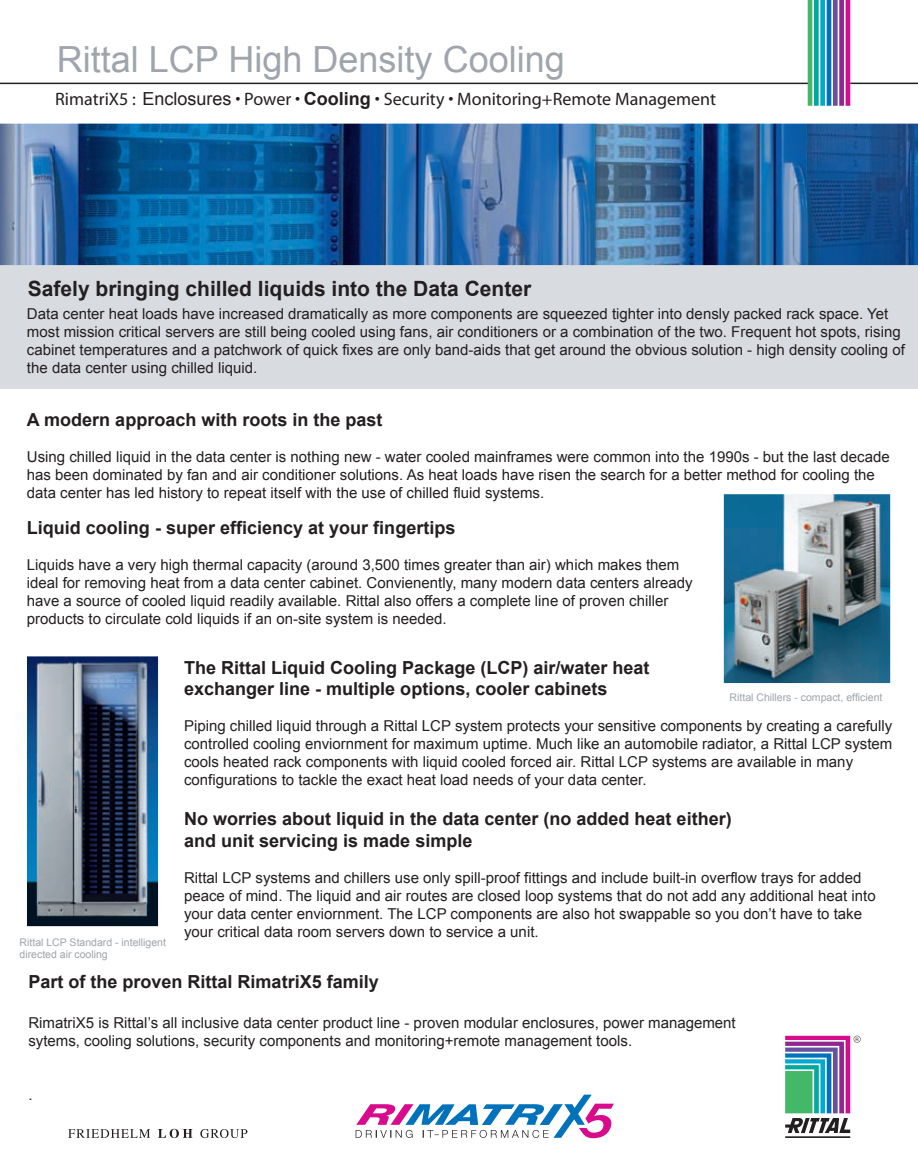
<style>
.page{position:relative;width:918px;height:1176px;background:#fff}
.page>*{position:absolute;margin:0;border:0;box-sizing:border-box;transform-origin:0 0}
.t1{font:36px "Arial";color:#9ea5ac}
.t2{font:700 21px "Arial";color:#231f20}
.t3{font:700 18px/21.6px "Arial";color:#231f20}
.t4{font:18px "Myriad";color:#231f20}
.t5{font:15px/18px "Arial";color:#231f20}
.t6{font:10.5px/12.6px "Arial";color:#9da4aa}
.t7{font:4.65px "Arial";color:#231f20}
.s1{font-family:"Arial"}
.s2{font-family:"Arial";font-weight:700}
</style>
<div class="page">
<svg style="left:0;top:82px;width:807px;height:3px;background:#908e8f"></svg>
<svg style="left:845px;top:0;width:4px;height:106px"></svg>
<svg style="left:839px;top:0;width:4px;height:106px"></svg>
<div style="left:832px;top:0;width:5px;height:106px;background:#6850a1"></div>
<svg style="left:826px;top:0;width:4px;height:106px"></svg>
<svg style="left:820px;top:0;width:4px;height:106px"></svg>
<div style="left:813px;top:0;width:5px;height:106px;background:#00a99d"></div>
<svg style="left:807px;top:0;width:4px;height:106px"></svg>
<svg style="left:848px;top:82px;width:69px;height:3px"></svg>
<div style="left:0;top:264px;width:917px;height:125px;background:#d8dbe0"></div>
<svg style="left:68px;top:1129px;width:82px;height:8px"></svg>
<svg style="left:158px;top:1128px;width:34px;height:9px"></svg>
<svg style="left:200px;top:1129px;width:47px;height:8px"></svg>
<svg style="left:785px;top:1035px;width:75px;height:103px"></svg>
<svg style="left:355px;top:1094px;width:258px;height:45px"></svg>
<img style="left:0;top:123px;width:917px;height:142px">
<img style="left:27px;top:656px;width:131px;height:270px">
<img style="left:723px;top:494px;width:167px;height:189px">
<h1 class="t1" style="left:57px;top:36px;width:509px">Rittal LCP High Density Cooling</h1>
<p class="t4" style="left:55px;top:90px;width:662px">RimatriX5 : <span class="s1">Enclosures</span> • Power • <span class="s2">Cooling</span> • Security • Monitoring+Remote Management</p>
<h2 class="t2" style="left:28px;top:275px;width:504px">Safely bringing chilled liquids into the Data Center</h2>
<p class="t5" style="left:27px;top:305px;width:879px">Data center heat loads have increased dramatically as more components are squeezed tighter into densly packed rack space. Yet most mission critical servers are still being cooled using fans, air conditioners or a combination of the two. Frequent hot spots, rising cabinet temperatures and a patchwork of quick fixes are only band-aids that get around the obvious solution - high density cooling of the data center using chilled liquid.</p>
<p class="t3" style="left:27px;top:409px;width:357px">A modern approach with roots in the past</p>
<p class="t5" style="left:27px;top:448px;width:864px">Using chilled liquid in the data center is nothing new - water cooled mainframes were common into the 1990s - but the last decade has been dominated by fan and air conditioner solutions. As heat loads have risen the search for a better method for cooling the data center has led history to repeat itself with the use of chilled fluid systems.</p>
<p class="t3" style="left:27px;top:517px;width:430px">Liquid cooling - super efficiency at your fingertips</p>
<p class="t5" style="left:27px;top:556px;width:667px">Liquids have a very high thermal capacity (around 3,500 times greater than air) which makes them ideal for removing heat from a data center cabinet. Convienently, many modern data centers already have a source of cooled liquid readily available. Rittal also offers a complete line of proven chiller products to circulate cold liquids if an on-site system is needed.</p>
<p class="t3" style="left:184px;top:657px;width:467px">The Rittal Liquid Cooling Package (LCP) air/water heat exchanger line - multiple options, cooler cabinets</p>
<p class="t5" style="left:184px;top:717px;width:709px">Piping chilled liquid through a Rittal LCP system protects your sensitive components by creating a carefully controlled cooling enviornment for maximum uptime. Much like an automobile radiator, a Rittal LCP system cools heated rack components with liquid cooled forced air. Rittal LCP systems are available in many configurations to tackle the exact heat load needs of your data center.</p>
<p class="t3" style="left:184px;top:808px;width:549px">No worries about liquid in the data center (no added heat either) and unit servicing is made simple</p>
<p class="t5" style="left:184px;top:868px;width:692px">Rittal LCP systems and chillers use only spill-proof fittings and include built-in overflow trays for added peace of mind. The liquid and air routes are closed loop systems that do not add any additional heat into your data center enviornment. The LCP components are also hot swappable so you don’t have to take your critical data room servers down to service a unit.</p>
<p class="t6" style="left:729px;top:691px;width:154px">Rittal Chillers - compact, efficient</p>
<p class="t6" style="left:20px;top:935px;width:148px">Rittal LCP Standard - intelligent directed air cooling</p>
<p class="t3" style="left:28px;top:971px;width:352px">Part of the proven Rittal RimatriX5 family</p>
<p class="t5" style="left:28px;top:1013px;width:708px">RimatriX5 is Rittal’s all inclusive data center product line - proven modular enclosures, power management sytems, cooling solutions, security components and monitoring+remote management tools.</p>
<p class="t7" style="left:855px;top:1035px;width:5px">R</p>
<p class="t5" style="left:28px;top:1085px;width:6px">.</p>
</div>
